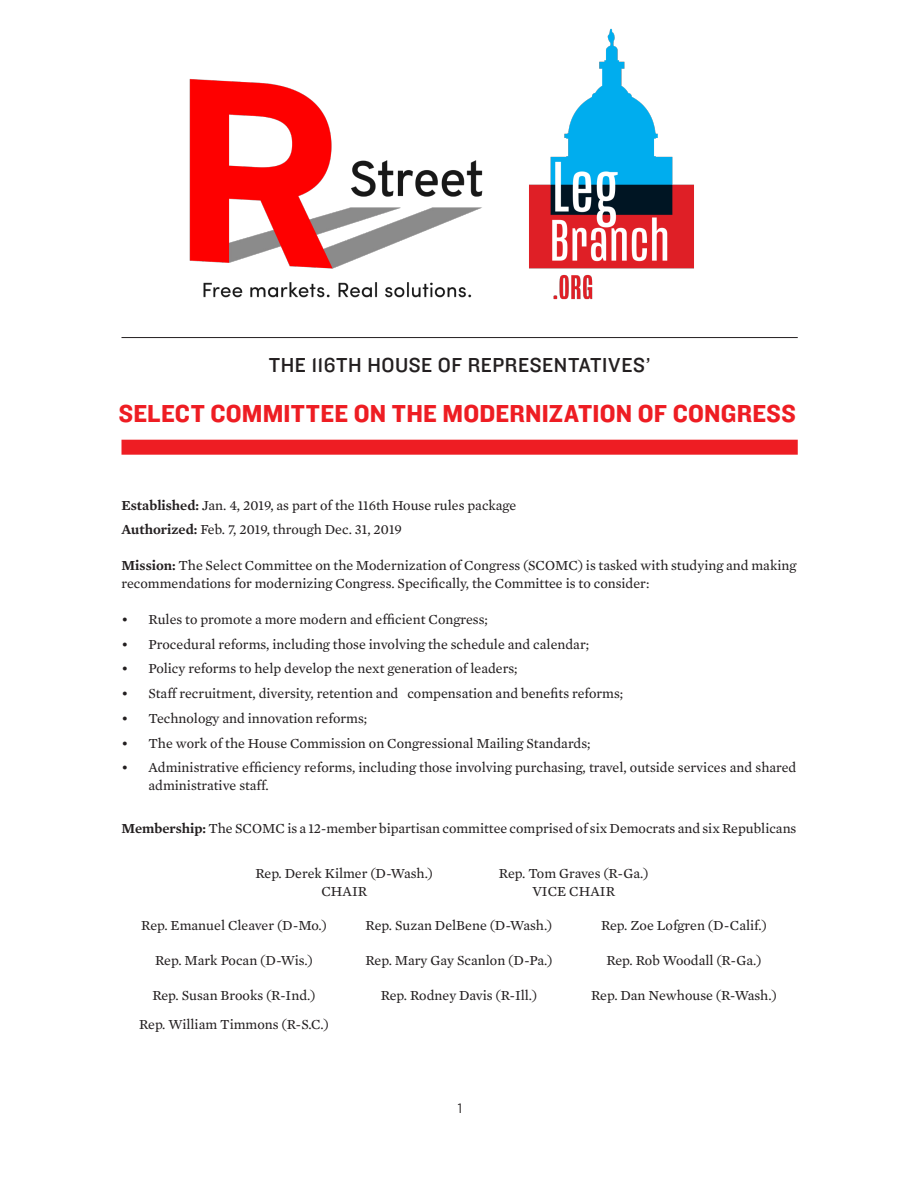
<style>
.page{position:relative;width:918px;height:1188px;background:#fff}
.page>*{position:absolute;margin:0;border:0;box-sizing:border-box;transform-origin:0 0}
.bröd{font:25.5px "Knockout HTF51 Middleweight";letter-spacing:.005em;color:#ee1d23}
.mellanrubrik{font:21px "Knockout HTF31 Junior Middlewt";letter-spacing:.025em;color:#231f20}
.bröd-2{font:14.1px/18px "Mercury Text G2";color:#231f20}
.t1{font:13.5px "Gotham Narrow";color:#231f20}
.s1{font-weight:600}
</style>
<div class="page">
<hr style="left:122px;top:337px;width:676px;height:1px;background:#231f20">
<div style="left:122px;top:440px;width:676px;height:15px;background:#ee1d23"></div>
<img style="left:529px;top:28px;width:165px;height:272px">
<img style="left:189px;top:79px;width:294px;height:219px">
<p class="mellanrubrik" style="left:269px;top:354px;width:383px">THE 116TH HOUSE OF REPRESENTATIVES’</p>
<p class="bröd" style="left:119px;top:400px;width:679px">SELECT COMMITTEE ON THE MODERNIZATION OF CONGRESS</p>
<p class="bröd-2" style="left:122px;top:496px;width:396px"><span class="s1">Established:</span> Jan. 4, 2019, as part of the 116th House rules package</p>
<p class="bröd-2" style="left:122px;top:520px;width:282px"><span class="s1">Authorized:</span> Feb. 7, 2019, through Dec. 31, 2019</p>
<p class="bröd-2" style="left:122px;top:556px;width:677px"><span class="s1">Mission:</span> The Select Committee on the Modernization of Congress (SCOMC) is tasked with studying and making recommendations for modernizing Congress. Specifically, the Committee is to consider:</p>
<p class="bröd-2" style="left:122px;top:610px;width:368px">• Rules to promote a more modern and efficient Congress;</p>
<p class="bröd-2" style="left:122px;top:635px;width:469px">• Procedural reforms, including those involving the schedule and calendar;</p>
<p class="bröd-2" style="left:122px;top:660px;width:398px">• Policy reforms to help develop the next generation of leaders;</p>
<p class="bröd-2" style="left:122px;top:685px;width:503px">• Staff recruitment, diversity, retention and compensation and benefits reforms;</p>
<p class="bröd-2" style="left:122px;top:709px;width:247px">• Technology and innovation reforms;</p>
<p class="bröd-2" style="left:122px;top:734px;width:471px">• The work of the House Commission on Congressional Mailing Standards;</p>
<p class="bröd-2" style="left:148px;top:759px;width:650px;text-indent:-27px">• Administrative efficiency reforms, including those involving purchasing, travel, outside services and shared administrative staff.</p>
<p class="bröd-2" style="left:122px;top:820px;width:676px"><span class="s1">Membership:</span> The SCOMC is a 12-member bipartisan committee comprised of six Democrats and six Republicans</p>
<p class="bröd-2" style="left:255px;top:865px;width:179px">Rep. Derek Kilmer (D-Wash.)</p>
<p class="bröd-2" style="left:321px;top:883px;width:47px">CHAIR</p>
<p class="bröd-2" style="left:499px;top:865px;width:151px">Rep. Tom Graves (R-Ga.)</p>
<p class="bröd-2" style="left:532px;top:883px;width:84px">VICE CHAIR</p>
<p class="bröd-2" style="left:141px;top:916px;width:187px">Rep. Emanuel Cleaver (D-Mo.)</p>
<p class="bröd-2" style="left:366px;top:916px;width:188px">Rep. Suzan DelBene (D-Wash.)</p>
<p class="bröd-2" style="left:601px;top:916px;width:167px">Rep. Zoe Lofgren (D-Calif.)</p>
<p class="bröd-2" style="left:155px;top:951px;width:159px">Rep. Mark Pocan (D-Wis.)</p>
<p class="bröd-2" style="left:366px;top:951px;width:188px">Rep. Mary Gay Scanlon (D-Pa.)</p>
<p class="bröd-2" style="left:606px;top:951px;width:157px">Rep. Rob Woodall (R-Ga.)</p>
<p class="bröd-2" style="left:152px;top:986px;width:165px">Rep. Susan Brooks (R-Ind.)</p>
<p class="bröd-2" style="left:381px;top:986px;width:158px">Rep. Rodney Davis (R-Ill.)</p>
<p class="bröd-2" style="left:591px;top:986px;width:187px">Rep. Dan Newhouse (R-Wash.)</p>
<p class="bröd-2" style="left:139px;top:1016px;width:191px">Rep. William Timmons (R-S.C.)</p>
<p class="t1" style="left:458px;top:1100px;width:6px">1</p>
</div>
